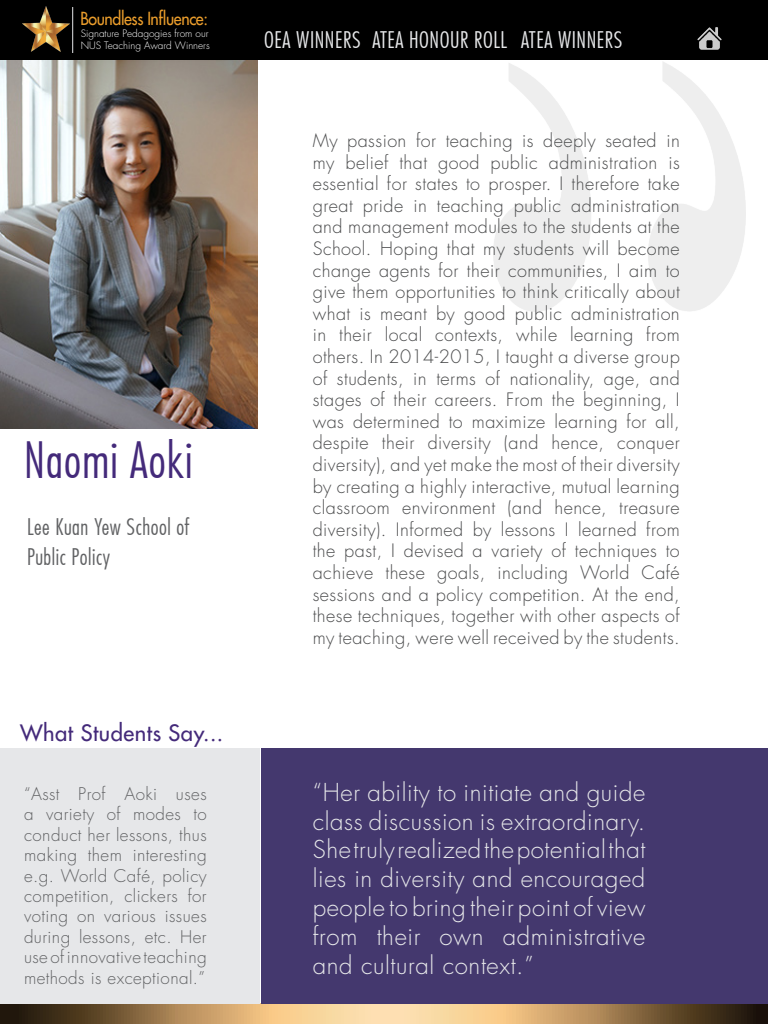
<style>
.page{position:relative;width:768px;height:1024px;background:#fff}
.page>*{position:absolute;margin:0;border:0;box-sizing:border-box;transform-origin:0 0}
.Heading4{font:300 48px "Futura";letter-spacing:.025em;color:#442a7a}
.t1{font:300 24px/28.8px "Futura Std";letter-spacing:.025em;color:#e6e7e9;text-align:justify}
.t2{font:300 22px "Futura";letter-spacing:.025em;color:#e6e7e9}
.Dept{font:300 22px/30px "Futura";letter-spacing:.025em;color:#616264}
.t3{font:500 22px "Futura Std";letter-spacing:.025em;color:#442a7a}
.body{font:300 18px/21.6px "Futura Std";letter-spacing:.025em;color:#4b4c4d;text-align:justify}
.t4{font:500 17.6px "Futura Std";letter-spacing:-.025em;color:#ea9d2c;scale:.91 1}
.t5{font:300 17px/20.4px "Futura Std";letter-spacing:.025em;color:#616264;text-align:justify}
.t6{font:300 10px/12px "Futura Std";color:#fff}
</style>
<div class="page">
<div style="left:0;top:0;width:768px;height:60px;background:#000"></div>
<svg style="left:0;top:1004px;width:768px;height:20px;background:#a9895e"></svg>
<img style="left:23px;top:6px;width:47px;height:45px">
<hr style="left:72px;top:7px;width:1px;height:46px;background:#e6e7e9">
<img style="left:697px;top:27px;width:25px;height:23px">
<img style="left:0;top:60px;width:258px;height:368px">
<div style="left:0;top:748px;width:260px;height:256px;background:#e6e7e9"></div>
<div style="left:261px;top:748px;width:507px;height:256px;background:#44386e"></div>
<p class="t4" style="left:80px;top:8px;width:142px">Boundless Influence:</p>
<p class="t6" style="left:81px;top:28px;width:131px">Signature Pedagogies from our<br>NUS Teaching Award Winners</p>
<p class="t2" style="left:264px;top:26px;width:98px">OEA WINNERS</p>
<p class="t2" style="left:372px;top:26px;width:136px">ATEA HONOUR ROLL</p>
<p class="t2" style="left:521px;top:26px;width:103px">ATEA WINNERS</p>
<p class="Heading4" style="left:24px;top:430px;width:170px">Naomi Aoki</p>
<p class="Dept" style="left:27px;top:512px;width:164px">Lee Kuan Yew School of<br>Public Policy</p>
<p class="t3" style="left:20px;top:719px;width:205px">What Students Say...</p>
<p class="t5" style="left:24px;top:784px;width:184px">“Asst Prof Aoki uses a variety of modes to conduct her lessons, thus making them interesting e.g. World Café, policy competition, clickers for voting on various issues during lessons, etc. Her use of innovative teaching methods is exceptional.”</p>
<p class="body" style="left:313px;top:130px;width:369px">My passion for teaching is deeply seated in my belief that good public administration is essential for states to prosper. I therefore take great pride in teaching public administration and management modules to the students at the School. Hoping that my students will become change agents for their communities, I aim to give them opportunities to think critically about what is meant by good public administration in their local contexts, while learning from others. In 2014-2015, I taught a diverse group of students, in terms of nationality, age, and stages of their careers. From the beginning, I was determined to maximize learning for all, despite their diversity (and hence, conquer diversity), and yet make the most of their diversity by creating a highly interactive, mutual learning classroom environment (and hence, treasure diversity). Informed by lessons I learned from the past, I devised a variety of techniques to achieve these goals, including World Café sessions and a policy competition. At the end, these techniques, together with other aspects of my teaching, were well received by the students.</p>
<p class="t1" style="left:313px;top:778px;width:334px">“Her ability to initiate and guide class discussion is extraordinary.<br>She truly realized the potential that lies in diversity and encouraged people to bring their point of view from their own administrative and cultural context.”</p>
</div>
